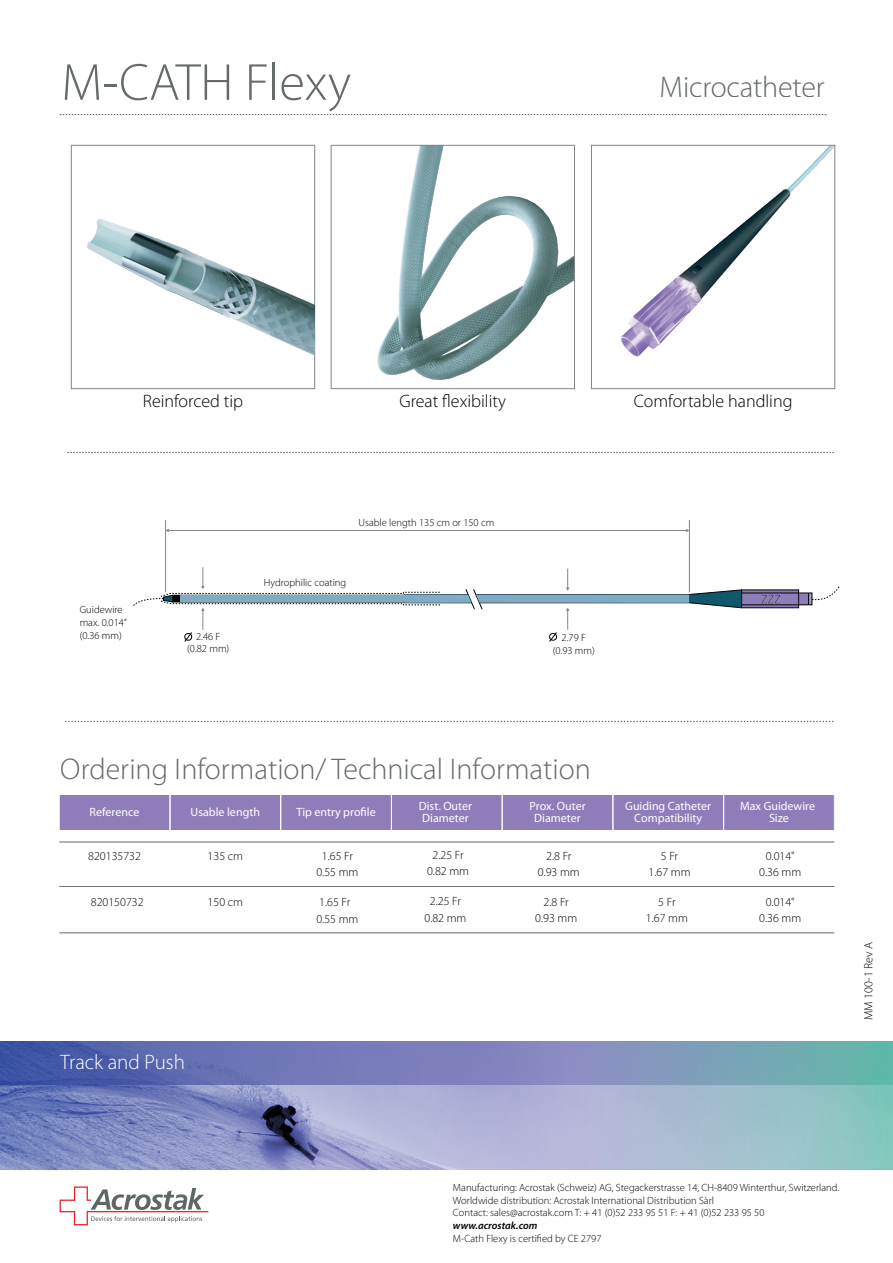
<style>
.page{position:relative;width:893px;height:1263px;background:#fff}
.page>*{position:absolute;margin:0;border:0;box-sizing:border-box;transform-origin:0 0}
.t1{font:300 52.5px "Myriad Pro";color:#656a6a}
.t2{font:300 30px "Myriad Pro";color:#656a6a}
.t3{font:300 21px "Myriad Pro";color:#fff}
.t4{font:300 18px "Myriad Pro";color:#000001}
.t5{font:300 12px "Myriad Pro";color:#000001}
.t6{font:12px/12px "Myriad Pro";color:#fff;text-align:center}
.t7{font:300 10.5px/12.6px "Myriad Pro";color:#000001}
.t8{font:italic 600 10.5px "Myriad Pro";color:#000001}
</style>
<div class="page">
<img style="left:620px;top:145px;width:216px;height:243px">
<img style="left:377px;top:147px;width:196px;height:233px">
<svg style="left:60px;top:114px;width:767px;height:1px"></svg>
<svg style="left:67px;top:452px;width:767px;height:1px"></svg>
<svg style="left:66px;top:721px;width:767px;height:1px"></svg>
<div style="left:59px;top:795px;width:775px;height:34px;background:#8f7db9"></div>
<div style="left:59px;top:791px;width:111px;height:46px;border:1px solid #fff"></div>
<div style="left:280px;top:791px;width:112px;height:46px;border:1px solid #fff"></div>
<div style="left:391px;top:791px;width:112px;height:46px;border:1px solid #fff"></div>
<div style="left:612px;top:792px;width:112px;height:45px;border:1px solid #fff"></div>
<div style="left:723px;top:792px;width:112px;height:45px;border:1px solid #fff"></div>
<hr style="left:59px;top:842px;width:775px;height:1px;background:#656a6a">
<hr style="left:59px;top:886px;width:775px;height:1px;background:#656a6a">
<hr style="left:59px;top:932px;width:775px;height:1px;background:#656a6a">
<svg style="left:0;top:1084px;width:893px;height:85px;background:#97a6c9"></svg>
<svg style="left:0;top:1042px;width:893px;height:42px;background:#6e83b5"></svg>
<svg style="left:60px;top:1186px;width:148px;height:39px"></svg>
<div style="left:71px;top:145px;width:244px;height:244px;border:1px solid #828687"></div>
<div style="left:331px;top:145px;width:244px;height:244px;border:1px solid #828687"></div>
<div style="left:591px;top:145px;width:244px;height:244px;border:1px solid #828687"></div>
<img style="left:76px;top:175px;width:238px;height:215px">
<hr style="left:165px;top:520px;width:1px;height:72px;background:#828687">
<hr style="left:689px;top:520px;width:1px;height:72px;background:#828687">
<hr style="left:168px;top:530px;width:519px;height:1px;background:#828687">
<svg style="left:133px;top:567px;width:707px;height:75px"></svg>
<h1 class="t1" style="left:61px;top:51px;width:291px">M-CATH Flexy</h1>
<h2 class="t2" style="left:659px;top:69px;width:167px">Microcatheter</h2>
<h3 class="t4" style="left:143px;top:390px;width:102px">Reinforced tip</h3>
<h3 class="t4" style="left:399px;top:390px;width:108px">Great flexibility</h3>
<h3 class="t4" style="left:634px;top:390px;width:160px">Comfortable handling</h3>
<p class="t7" style="left:80px;top:603px;width:49px">Guidewire max. 0.014’’ (0.36 mm)</p>
<p class="t7" style="left:187px;top:630px;width:44px;text-align:center">2.46 F (0.82 mm)</p>
<p class="t7" style="left:359px;top:516px;width:137px">Usable length 135 cm or 150 cm</p>
<p class="t7" style="left:264px;top:576px;width:84px">Hydrophilic coating</p>
<p class="t7" style="left:553px;top:631px;width:44px;text-align:center">2.79 F (0.93 mm)</p>
<h2 class="t2" style="left:61px;top:751px;width:532px">Ordering Information/ Technical Information</h2>
<p class="t6" style="left:191px;top:806px;width:71px">Usable length</p>
<p class="t6" style="left:296px;top:806px;width:81px">Tip entry profile</p>
<p class="t6" style="left:419px;top:800px;width:55px;text-align:left">Dist. Outer<br>Diameter</p>
<p class="t6" style="left:529px;top:800px;width:58px">Prox. Outer<br>Diameter</p>
<p class="t6" style="left:625px;top:800px;width:87px">Guiding Catheter<br>Compatibility</p>
<p class="t6" style="left:740px;top:800px;width:77px">Max Guidewire<br>Size</p>
<p class="t6" style="left:90px;top:806px;width:51px">Reference</p>
<p class="t5" style="left:88px;top:849px;width:54px">820135732</p>
<p class="t5" style="left:208px;top:849px;width:37px">135 cm</p>
<p class="t5" style="left:322px;top:849px;width:33px">1.65 Fr</p>
<p class="t5" style="left:433px;top:848px;width:33px">2.25 Fr</p>
<p class="t5" style="left:316px;top:865px;width:43px">0.55 mm</p>
<p class="t5" style="left:427px;top:864px;width:43px">0.82 mm</p>
<p class="t5" style="left:546px;top:849px;width:27px">2.8 Fr</p>
<p class="t5" style="left:661px;top:849px;width:19px">5 Fr</p>
<p class="t5" style="left:766px;top:849px;width:31px">0.014"</p>
<p class="t5" style="left:538px;top:865px;width:43px">0.93 mm</p>
<p class="t5" style="left:649px;top:865px;width:43px">1.67 mm</p>
<p class="t5" style="left:759px;top:865px;width:43px">0.36 mm</p>
<p class="t5" style="left:91px;top:895px;width:54px">820150732</p>
<p class="t5" style="left:208px;top:895px;width:37px">150 cm</p>
<p class="t5" style="left:319px;top:895px;width:33px">1.65 Fr</p>
<p class="t5" style="left:430px;top:894px;width:33px">2.25 Fr</p>
<p class="t5" style="left:316px;top:911px;width:43px">0.55 mm</p>
<p class="t5" style="left:424px;top:910px;width:43px">0.82 mm</p>
<h3 class="t3" style="left:60px;top:1049px;width:126px">Track and Push</h3>
<p class="t5" style="left:544px;top:895px;width:27px">2.8 Fr</p>
<p class="t5" style="left:658px;top:895px;width:19px">5 Fr</p>
<p class="t5" style="left:766px;top:895px;width:31px">0.014"</p>
<p class="t5" style="left:535px;top:911px;width:43px">0.93 mm</p>
<p class="t5" style="left:646px;top:911px;width:43px">1.67 mm</p>
<p class="t5" style="left:759px;top:911px;width:43px">0.36 mm</p>
<p class="t5" style="left:861px;top:1020px;width:79px;rotate:-90deg">MM 100-1 Rev A</p>
<p class="t7" style="left:453px;top:1181px;width:388px">Manufacturing: Acrostak (Schweiz) AG, Stegackerstrasse 14, CH-8409 Winterthur, Switzerland.<br>Worldwide distribution: Acrostak International Distribution Sàrl<br>Contact: sales@acrostak.com T: + 41 (0)52 233 95 51 F: + 41 (0)52 233 95 50</p>
<p class="t8" style="left:453px;top:1219px;width:86px">www.acrostak.com</p>
<p class="t7" style="left:453px;top:1232px;width:150px">M-Cath Flexy is certified by CE 2797</p>
</div>
